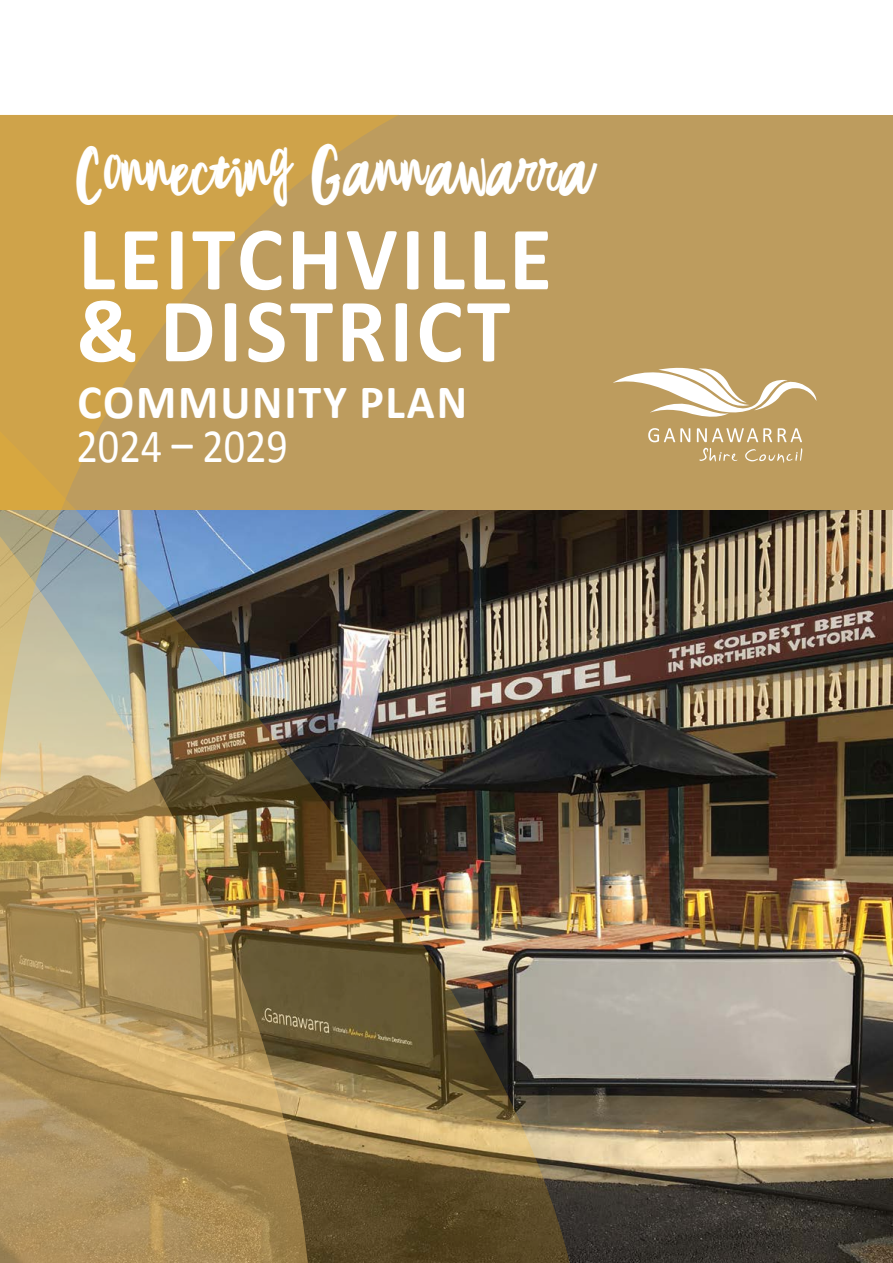
<style>
.page{position:relative;width:893px;height:1263px;background:#fff}
.page>*{position:absolute;margin:0;border:0;box-sizing:border-box;transform-origin:0 0}
.t1{font:700 91.5px/72px "Calibri";letter-spacing:.04em;color:#fff;scale:.96 1}
.t2{font:700 48px "Calibri";letter-spacing:.04em;color:#fff;scale:.96 1}
.t3{font:48px "Calibri";color:#fff;scale:.88 1}
.t4{font:42px "Wired Pop Free";color:#fff;scale:1.06 1}
</style>
<div class="page">
<div style="left:0;top:87px;width:893px;height:430px;background:#bd9c5e"></div>
<img style="left:570px;top:510px;width:323px;height:753px">
<svg style="left:613px;top:367px;width:203px;height:50px"></svg>
<svg style="left:699px;top:448px;width:103px;height:15px"></svg>
<svg style="left:648px;top:428px;width:154px;height:14px"></svg>
<div style="left:0;top:0;width:893px;height:115px;background:#fff"></div>
<img style="left:308px;top:510px;width:262px;height:753px">
<svg style="left:0;top:793px;width:308px;height:470px;background:#a98d57"></svg>
<svg style="left:0;top:115px;width:399px;height:678px"></svg>
<p class="t4" style="left:77px;top:152px;width:488px">CONNECTING GANNAWARRA</p>
<h1 class="t1" style="left:77px;top:223px;width:497px">LEITCHVILLE &amp; DISTRICT</h1>
<p class="t2" style="left:77px;top:372px;width:407px">COMMUNITY PLAN</p>
<p class="t3" style="left:77px;top:415px;width:242px">2024 – 2029</p>
</div>
